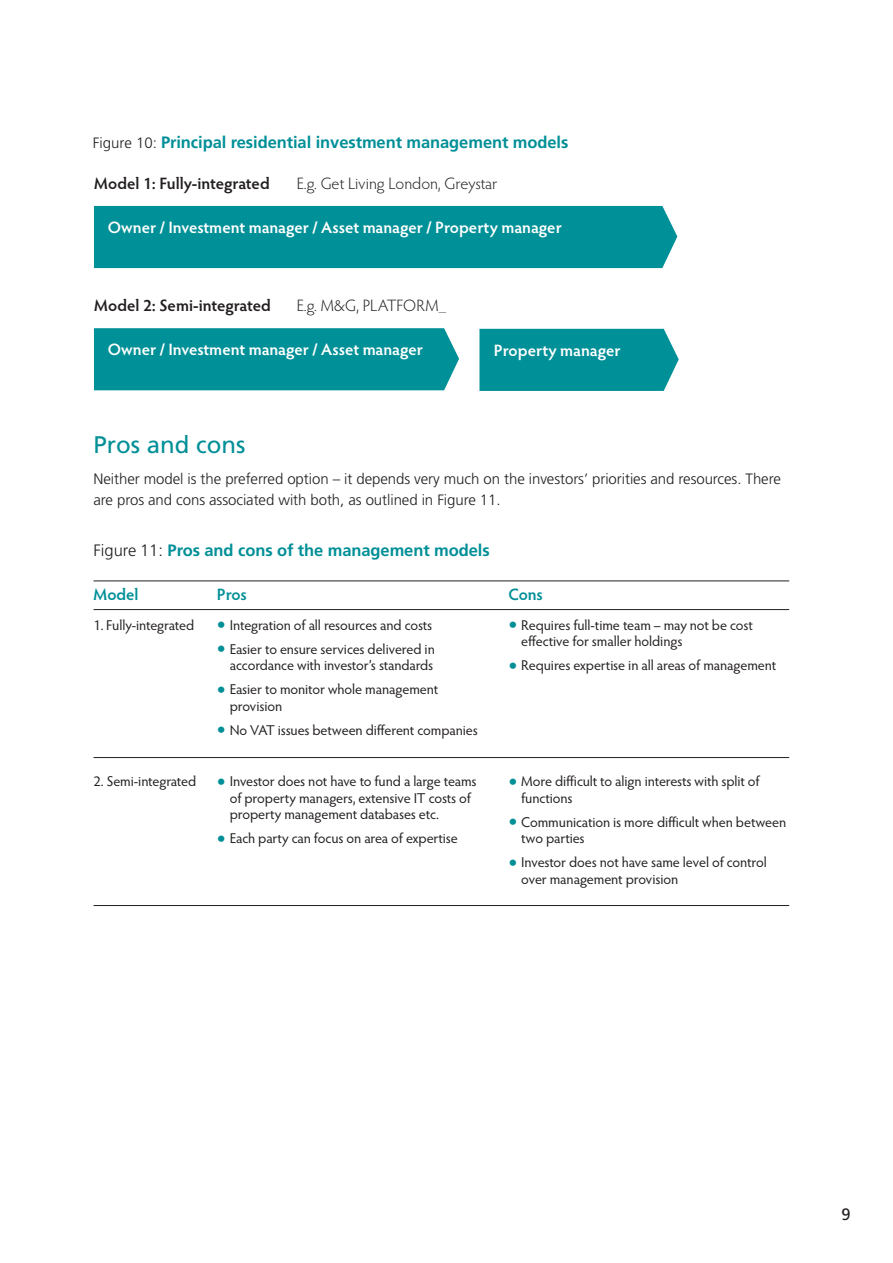
<style>
.page{position:relative;width:893px;height:1263px;background:#fff}
.page>*{position:absolute;margin:0;border:0;box-sizing:border-box;transform-origin:0 0}
.t1{font:24px "Frutiger";color:#008f97}
.t2{font:600 16.5px "Hypatia Sans Pro";letter-spacing:-.005em;color:#fff}
.t3{font:700 16.5px "Frutiger";letter-spacing:-.005em;color:#008f97}
.t4{font:600 16.5px "Hypatia Sans Pro";color:#231f20}
.t5{font:300 16.5px "Hypatia Sans Pro";color:#231f20}
.t6{font:600 16.5px "Hypatia Sans Pro";letter-spacing:-.005em;color:#008f97}
.t7{font:16.5px "Frutiger";color:#231f20}
.t8{font:300 15px/21px "Frutiger";letter-spacing:-.005em;color:#231f20}
.t9{font:14.25px/16.5px "Hypatia Sans Pro";letter-spacing:-.01em;color:#231f20}
.s1{font-weight:300;font-size:15px;color:#231f20}
.s2{font-weight:300;color:#231f20}
.s3{font-family:"Frutiger";font-weight:300;font-size:18px;color:#008f97}
</style>
<div class="page">
<div style="left:479px;top:329px;width:200px;height:62px;background:#009097"></div>
<div style="left:94px;top:206px;width:583px;height:62px;background:#009097"></div>
<div style="left:94px;top:328px;width:365px;height:62px;background:#009097"></div>
<hr style="left:94px;top:581px;width:695px;height:1px;background:#231f20">
<hr style="left:94px;top:609px;width:695px;height:1px;background:#231f20">
<hr style="left:94px;top:757px;width:695px;height:1px;background:#231f20">
<hr style="left:94px;top:905px;width:695px;height:1px;background:#231f20">
<p class="t3" style="left:93px;top:136px;width:477px"><span class="s1">Figure 10:</span> Principal residential investment management models</p>
<p class="t4" style="left:94px;top:177px;width:177px">Model 1: Fully-integrated</p>
<p class="t5" style="left:297px;top:177px;width:202px">E.g. Get Living London, Greystar</p>
<p class="t2" style="left:108px;top:221px;width:456px">Owner / Investment manager / Asset manager / Property manager</p>
<p class="t4" style="left:94px;top:299px;width:178px">Model 2: Semi-integrated</p>
<p class="t5" style="left:297px;top:299px;width:151px">E.g. M&amp;G, PLATFORM_</p>
<p class="t2" style="left:108px;top:343px;width:317px">Owner / Investment manager / Asset manager</p>
<p class="t2" style="left:494px;top:344px;width:128px">Property manager</p>
<h1 class="t1" style="left:94px;top:435px;width:154px">Pros and cons</h1>
<p class="t8" style="left:94px;top:469px;width:689px">Neither model is the preferred option – it depends very much on the investors’ priorities and resources. There are pros and cons associated with both, as outlined in Figure 11.</p>
<p class="t3" style="left:94px;top:544px;width:398px"><span class="s2">Figure 11:</span> Pros and cons of the management models</p>
<p class="t6" style="left:94px;top:588px;width:47px">Model</p>
<p class="t9" style="left:94px;top:618px;width:102px">1. Fully-integrated</p>
<p class="t6" style="left:508px;top:588px;width:36px">Cons</p>
<p class="t9" style="left:521px;top:618px;width:233px;text-indent:-13px"><span class="s3">•</span> Requires full-time team – may not be cost effective for smaller holdings</p>
<p class="t9" style="left:508px;top:659px;width:269px"><span class="s3">•</span> Requires expertise in all areas of management</p>
<p class="t6" style="left:217px;top:588px;width:31px">Pros</p>
<p class="t9" style="left:217px;top:618px;width:217px"><span class="s3">•</span> Integration of all resources and costs</p>
<p class="t9" style="left:217px;top:642px;width:219px;text-align:right"><span class="s3">•</span> Easier to ensure services delivered in accordance with investor’s standards</p>
<p class="t9" style="left:230px;top:683px;width:210px;text-indent:-13px"><span class="s3">•</span> Easier to monitor whole management provision</p>
<p class="t9" style="left:217px;top:723px;width:262px"><span class="s3">•</span> No VAT issues between different companies</p>
<p class="t9" style="left:230px;top:774px;width:248px;text-indent:-136px">2. Semi-integrated <span class="s3">•</span> Investor does not have to fund a large teams of property managers, extensive IT costs of property management databases etc.</p>
<p class="t9" style="left:217px;top:831px;width:242px"><span class="s3">•</span> Each party can focus on area of expertise</p>
<p class="t9" style="left:521px;top:774px;width:240px;text-indent:-13px"><span class="s3">•</span> More difficult to align interests with split of functions</p>
<p class="t9" style="left:521px;top:815px;width:266px;text-indent:-13px"><span class="s3">•</span> Communication is more difficult when between two parties</p>
<p class="t9" style="left:521px;top:855px;width:247px;text-indent:-13px"><span class="s3">•</span> Investor does not have same level of control over management provision</p>
<p class="t7" style="left:842px;top:1208px;width:11px">9</p>
</div>
